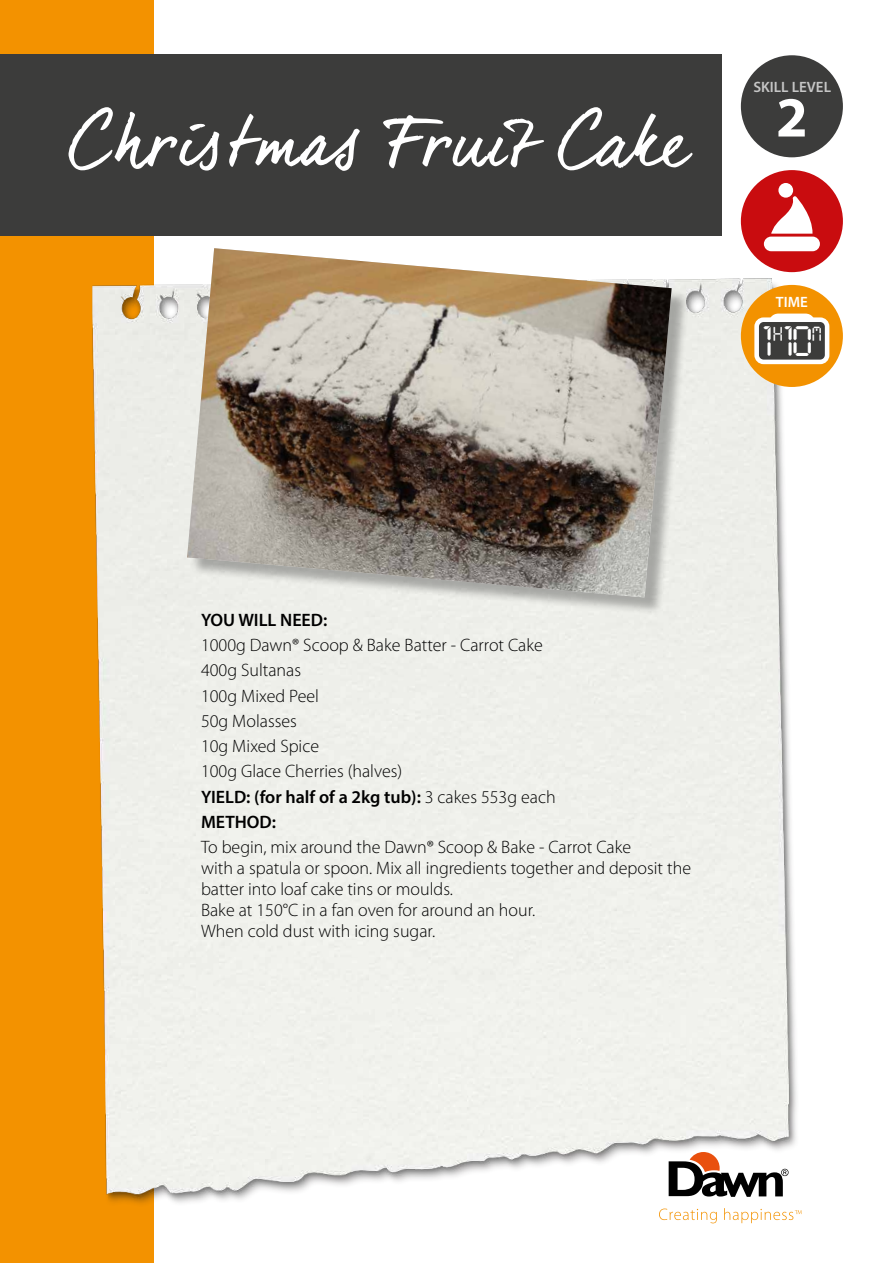
<style>
.page{position:relative;width:893px;height:1263px;background:#fff}
.page>*{position:absolute;margin:0;border:0;box-sizing:border-box;transform-origin:0 0}
.t1{font:67.5px "dear Joe 6";color:#fff}
.t2{font:700 57px "Myriad Pro";color:#fff}
.t3{font:37.5px "Digital ICG";color:#fff}
.t4{font:300 18px/25.2px "Myriad Pro";color:#000}
.t5{font:600 18px "Myriad Pro";color:#000}
.t6{font:600 15px "Myriad Pro";color:#c6c6c6}
.t7{font:600 15px "Myriad Pro";color:#fff}
.s1{font-weight:600}
.s2{font-family:"Myriad Light Norm";font-weight:400}
</style>
<div class="page">
<div style="left:0;top:0;width:153px;height:1263px;background:#f39200"></div>
<div style="left:0;top:54px;width:722px;height:182px;background:#3c3c3b"></div>
<img style="left:92px;top:104px;width:751px;height:1159px">
<svg style="left:669px;top:1152px;width:119px;height:45px"></svg>
<svg style="left:659px;top:1208px;width:58px;height:15px"></svg>
<svg style="left:724px;top:1208px;width:78px;height:15px"></svg>
<div style="left:190px;top:251px;width:500px;height:364px;background:#000;opacity:.3"></div>
<img style="left:187px;top:248px;width:485px;height:349px">
<div style="left:741px;top:55px;width:102px;height:102px;background:#3c3c3b;border-radius:50%"></div>
<div style="left:741px;top:285px;width:102px;height:102px;background:#f39200;border-radius:50%"></div>
<div style="left:757px;top:320px;width:70px;height:42px;background:#3c3c3b;border-radius:7px"></div>
<div style="left:754px;top:317px;width:75px;height:47px;border:5px solid #fff;border-radius:7px"></div>
<svg style="left:766px;top:313px;width:54px;height:10px"></svg>
<div style="left:741px;top:170px;width:102px;height:102px;background:#c90c0f;border-radius:50%"></div>
<svg style="left:771px;top:195px;width:42px;height:39px"></svg>
<div style="left:778px;top:183px;width:15px;height:15px;background:#fff;border-radius:50%"></div>
<div style="left:764px;top:237px;width:56px;height:14px;background:#fff;border-radius:7px"></div>
<h1 class="t1" style="left:68px;top:103px;width:626px">Christmas Fruit Cake</h1>
<p class="t6" style="left:753px;top:78px;width:79px">SKILL LEVEL</p>
<h2 class="t2" style="left:776px;top:80px;width:33px">2</h2>
<p class="t7" style="left:776px;top:292px;width:33px">TIME</p>
<h3 class="t3" style="left:762px;top:316px;width:62px">1<sup>H</sup>10<sup>M</sup></h3>
<p class="t5" style="left:201px;top:608px;width:128px">YOU WILL NEED:</p>
<p class="t4" style="left:201px;top:632px;width:356px">1000g Dawn® Scoop &amp; Bake Batter - Carrot Cake<br>400g Sultanas<br>100g Mixed Peel<br>50g Molasses<br>10g Mixed Spice<br>100g Glace Cherries (halves)<br><span class="s1">YIELD: (for half of a 2kg tub):</span> 3 cakes 553g each<br><span class="s1">METHOD:</span></p>
<p class="t4" style="left:201px;top:836px;width:492px;line-height:21px">To begin, mix around the Dawn® Scoop &amp; Bake - Carrot Cake<br>with a spatula or spoon. Mix all ingredients together and deposit the batter into loaf cake tins or moulds.<br>Bake at 150<span class="s2">°</span>C in a fan oven for around an hour.<br>When cold dust with icing sugar.</p>
</div>
